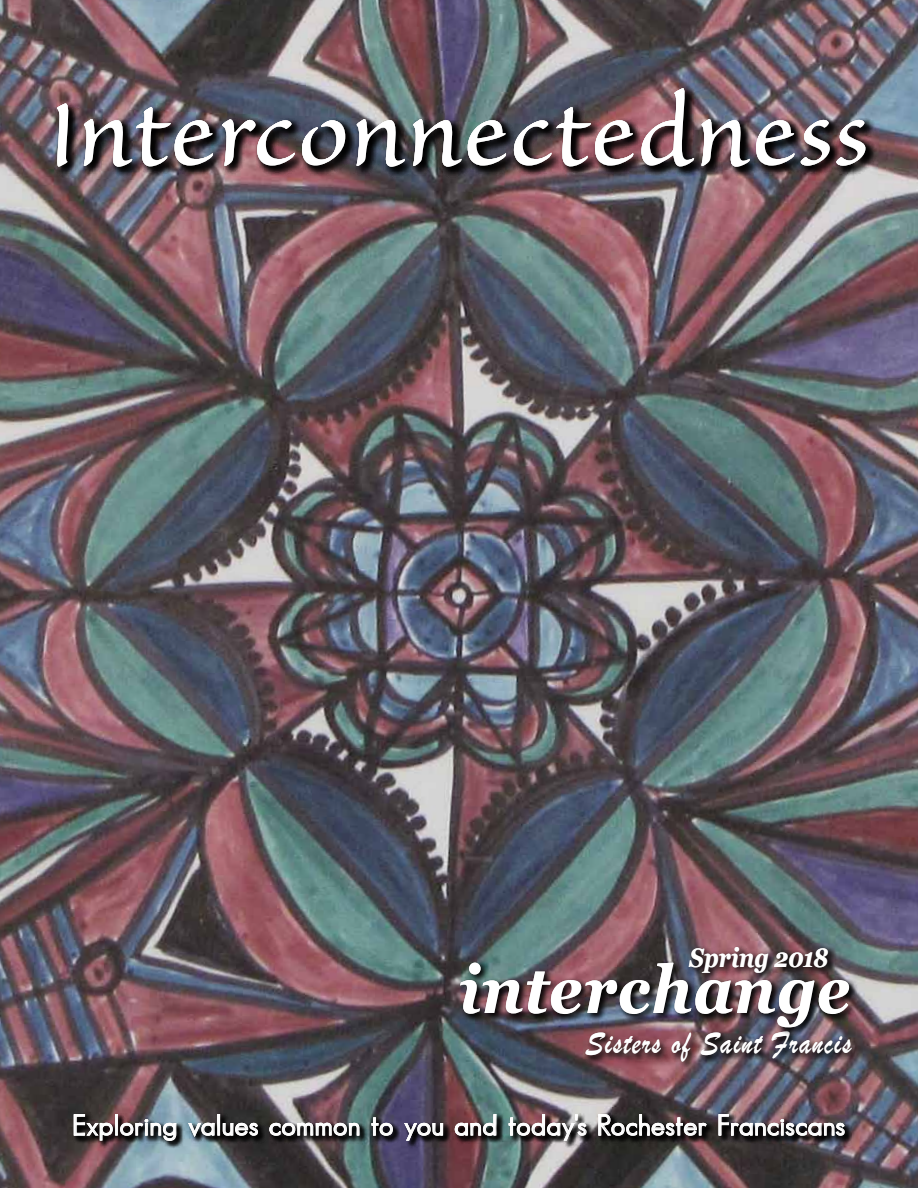
<style>
.page{position:relative;width:918px;height:1188px;background:#fff}
.page>*{position:absolute;margin:0;border:0;box-sizing:border-box;transform-origin:0 0}
.t1{font:115.5px "Sanvito Pro";letter-spacing:.025em;color:#fff}
.t2{font:italic 700 66.6px "Georgia";letter-spacing:.015em;color:#fff;scale:.91 1}
.t3{font:34.5px "Brush Script";letter-spacing:.05em;color:#fff;scale:.83 1}
.t4{font:28.5px "MAXIMO Bold";letter-spacing:.07em;color:#fff}
.t5{font:italic 700 26.7px "Georgia";letter-spacing:-.005em;color:#fff;scale:.83 1}
</style>
<div class="page">
<img style="left:0;top:0;width:918px;height:1188px">
<img style="left:73px;top:1113px;width:779px;height:35px">
<svg style="left:74px;top:1114px;width:39px;height:27px"></svg>
<div style="left:115px;top:1114px;width:3px;height:21px;border:1px solid #fff"></div>
<svg style="left:120px;top:1119px;width:56px;height:22px"></svg>
<svg style="left:188px;top:1122px;width:27px;height:16px"></svg>
<div style="left:218px;top:1114px;width:2px;height:21px;border:1px solid #fff"></div>
<svg style="left:223px;top:1123px;width:35px;height:13px"></svg>
<svg style="left:269px;top:1123px;width:91px;height:13px"></svg>
<svg style="left:371px;top:1117px;width:22px;height:19px"></svg>
<svg style="left:404px;top:1122px;width:39px;height:19px"></svg>
<svg style="left:455px;top:1114px;width:42px;height:22px"></svg>
<svg style="left:509px;top:1114px;width:78px;height:27px;background:#7a7173"></svg>
<svg style="left:598px;top:1103px;width:109px;height:33px;background:#625d5e"></svg>
<svg style="left:718px;top:1114px;width:127px;height:22px;background:#777177"></svg>
<div style="left:583px;top:1029px;width:277px;height:42px;background:#000;opacity:.75"></div>
<div style="left:458px;top:944px;width:400px;height:93px;background:#000;opacity:.75"></div>
<div style="left:54px;top:86px;width:822px;height:92px;background:#000;opacity:.75"></div>
<h1 class="t1" style="left:49px;top:72px;width:822px">Interconnectedness</h1>
<p class="t5" style="left:689px;top:941px;width:169px">Spring 2018</p>
<h2 class="t2" style="left:459px;top:947px;width:432px">interchange</h2>
<p class="t3" style="left:585px;top:1022px;width:322px">Sisters of Saint Francis</p>
<p class="t4" style="left:74px;top:1106px;width:772px">Exploring values common to you and today's Rochester Franciscans</p>
</div>
